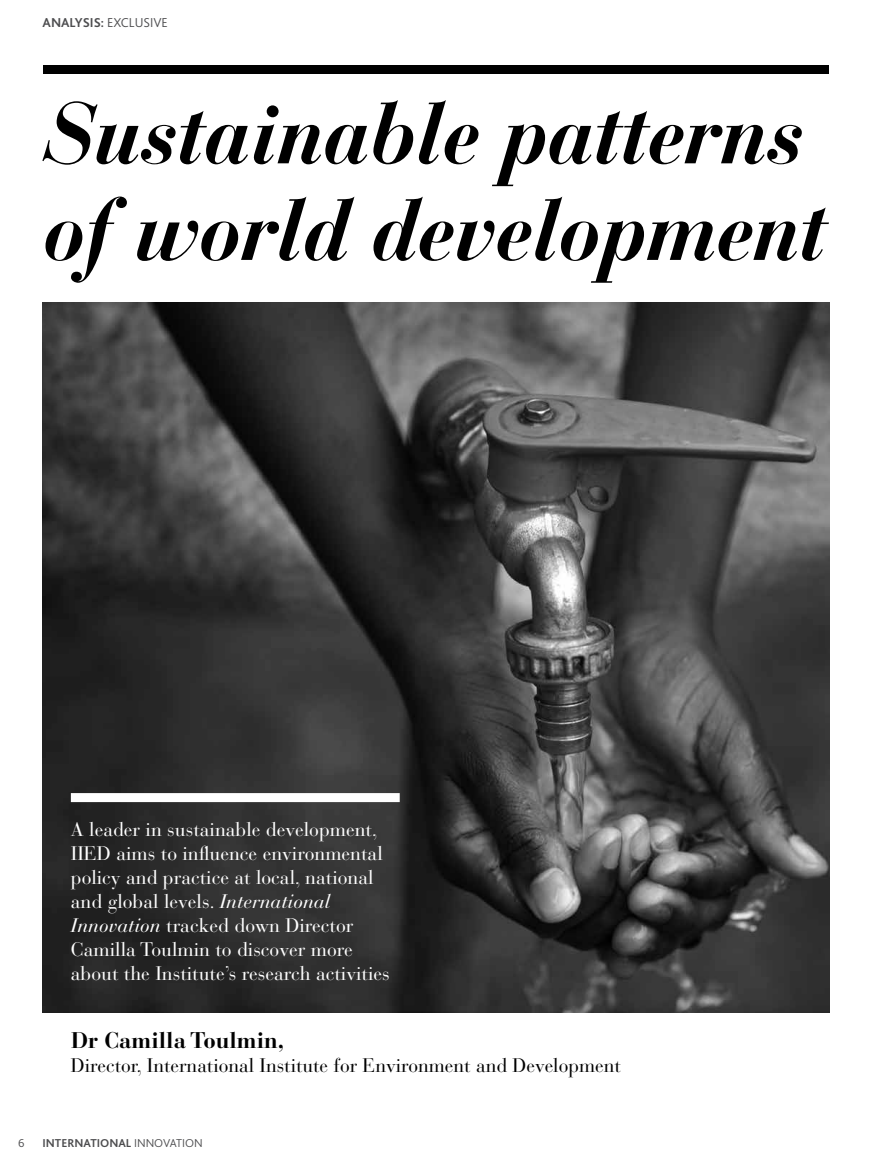
<style>
.page{position:relative;width:893px;height:1166px;background:#fff}
.page>*{position:absolute;margin:0;border:0;box-sizing:border-box;transform-origin:0 0}
.t1{font:italic 700 86.1px/96.4px "Bauer Bodoni Std";letter-spacing:-.02em;color:#000}
.t2{font:700 22.5px "Bauer Bodoni Std";color:#000}
.t3{font:19.5px/24px "Bauer Bodoni Std";color:#fff}
.t4{font:19.5px "Bauer Bodoni Std";color:#000}
.t5{font:700 13.5px "Bliss 2";color:#4d4d4f}
.t6{font:700 12px "Bliss 2";color:#4d4d4f}
.t7{font:300 12px "Bliss 2";color:#4d4d4f}
.s1{font-weight:300}
.s2{font-style:italic}
</style>
<div class="page">
<img style="left:43px;top:302px;width:786px;height:710px">
<div style="left:71px;top:792px;width:329px;height:9px;background:#fff"></div>
<div style="left:44px;top:65px;width:785px;height:8px;background:#000"></div>
<p class="t5" style="left:43px;top:14px;width:127px">ANALYSIS: <span class="s1">EXCLUSIVE</span></p>
<h1 class="t1" style="left:44px;top:86px;width:786px">Sustainable patterns of world development</h1>
<p class="t3" style="left:71px;top:817px;width:320px">A leader in sustainable development, IIED aims to influence environmental policy and practice at local, national and global levels. <span class="s2">International Innovation</span> tracked down Director Camilla Toulmin to discover more about the Institute’s research activities</p>
<p class="t2" style="left:71px;top:1026px;width:214px">Dr Camilla Toulmin,</p>
<p class="t4" style="left:71px;top:1053px;width:551px">Director, International Institute for Environment and Development</p>
<p class="t7" style="left:18px;top:1135px;width:8px">6</p>
<p class="t6" style="left:43px;top:1135px;width:162px">I NTERNATIONAL <span class="s1">INNOVATION</span></p>
</div>
